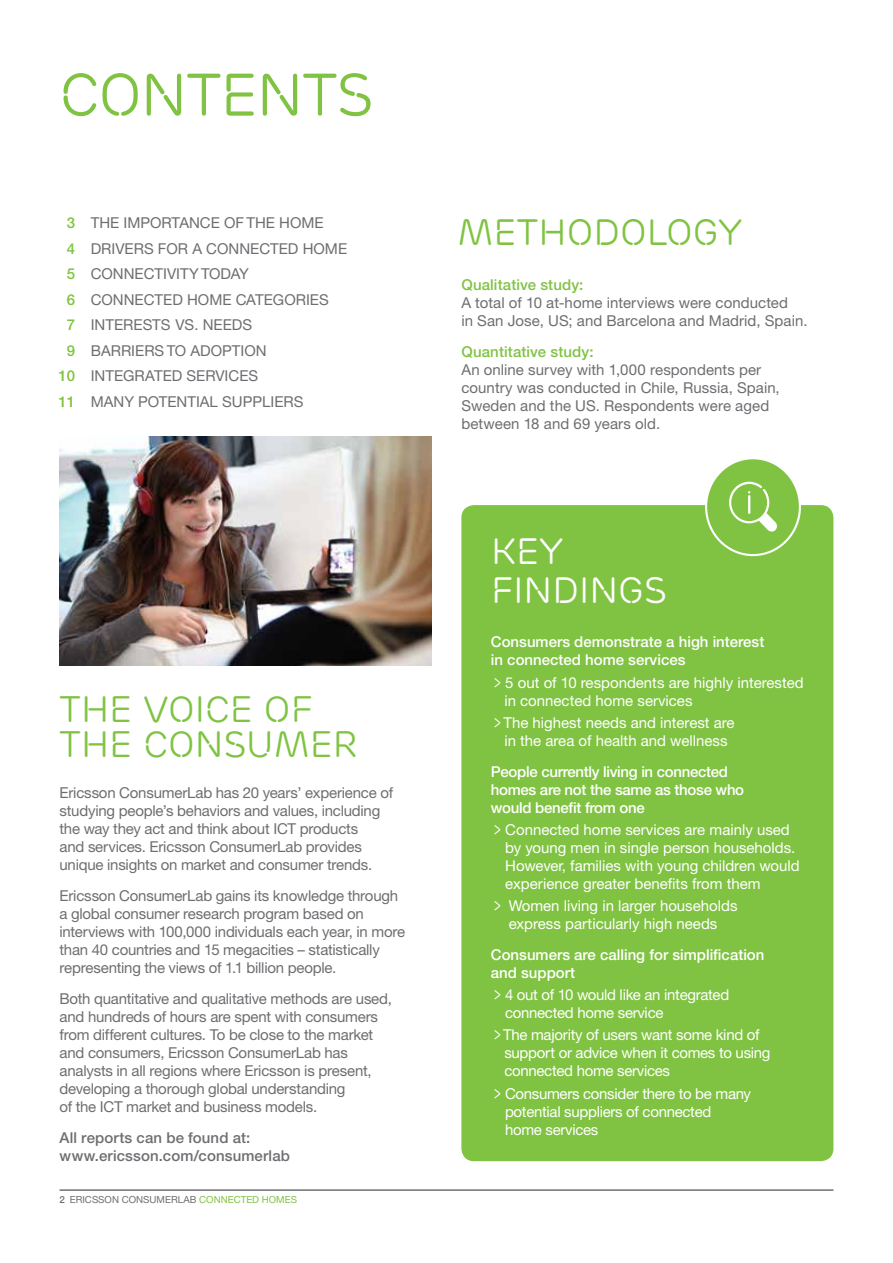
<style>
.page{position:relative;width:893px;height:1263px;background:#fff}
.page>*{position:absolute;margin:0;border:0;box-sizing:border-box;transform-origin:0 0}
.t1{font:60px "Ericsson Capital TT";letter-spacing:-.025em;color:#80c342}
.t2{font:36.75px/34.5px "Ericsson Capital TT";color:#80c342}
.t3{font:36.75px/39px "Ericsson Capital";color:#fff}
.t4{font:36.75px "Ericsson Capital";color:#80c342}
.t5{font:15px/18px "Ericsson Sans";letter-spacing:-.01em;color:#6d6e71}
.t6{font:15px/18px "Ericsson Sans";color:#fff}
.t7{font:15px/18px "Ericsson Sans";letter-spacing:-.02em;color:#fff}
.t8{font:500 15px/18px "Ericsson Sans";color:#fff}
.t9{font:500 15px/18px "Ericsson Sans";letter-spacing:-.02em;color:#fff}
.t10{font:500 15px/18px "Ericsson Sans";letter-spacing:.01em;color:#6d6e71}
.t11{font:500 15px/25.5px "Ericsson Sans";letter-spacing:.005em;color:#80c342;text-align:center}
.t12{font:9.75px "Ericsson Sans";color:#6d6e71}
.t13{font:9.75px "Ericsson Sans";color:#80c342}
.s1{font-weight:500}
.s2{color:#80c342}
.s3{font-family:"Ericsson Capital TT"}
</style>
<div class="page">
<div style="left:461px;top:505px;width:372px;height:656px;background:#80c342;border-radius:13px"></div>
<hr style="left:60px;top:1189px;width:773px;height:2px;background:#6d6e71">
<div style="left:706px;top:458px;width:94px;height:97px;background:#80c342;border-radius:50%"></div>
<div style="left:705px;top:457px;width:96px;height:99px;border:2px solid #fff;border-radius:50%"></div>
<svg style="left:729px;top:482px;width:48px;height:50px"></svg>
<img style="left:60px;top:436px;width:372px;height:230px">
<h1 class="t1" style="left:59px;top:60px;width:316px">CONTENTS</h1>
<p class="t11" style="left:58px;top:210px;width:18px">3<br>4<br>5<br>6<br>7<br>9<br>10<br>11</p>
<p class="t5" style="left:91px;top:210px;width:234px;line-height:25.5px">TH E IMPORTANCE OF TH E HOME<br>DRIVERS for</p>
<p class="t5" style="left:192px;top:240px;width:26px">a connec</p>
<p class="t5" style="left:270px;top:240px;width:56px">ted home</p>
<p class="t5" style="left:91px;top:261px;width:240px;line-height:25.5px">CONNECTIVITY TODAY<br>CONNECTED HOME CATEGORIES<br>INTERESTS VS. NEEDS<br>BARRIERS TO ADOPTION<br>INTEGRATED SERVICES<br>Many</p>
<p class="t5" style="left:138px;top:392px;width:66px">potential</p>
<p class="t5" style="left:222px;top:392px;width:10px">suppliers</p>
<h2 class="t2" style="left:59px;top:692px;width:301px">THE VOICE OF<br>THE CONSUMER</h2>
<p class="t5" style="left:60px;top:784px;width:335px">Ericsson ConsumerLab has 20 years’ experience of studying people’s behaviors and values, including the way they act and think about ICT products<br>and services. Ericsson ConsumerLab provides unique insights on market and consumer trends.</p>
<p class="t5" style="left:60px;top:887px;width:347px">Ericsson ConsumerLab gains its knowledge through a global consumer research program based on interviews with 100,000 individuals each year, in more than 40 countries and 15 megacities – statistically representing the views of 1.1 billion people.</p>
<p class="t5" style="left:60px;top:989px;width:334px">Both quantitative and qualitative methods are used, and hundreds of hours are spent with consumers from different cultures. To be close to the market and consumers, Ericsson ConsumerLab has analysts in all regions where Ericsson is present, developing a thorough global understanding<br>of the ICT market and business models.</p>
<p class="t10" style="left:60px;top:1128px;width:232px">All reports can be found at: www.ericsson.com/consumerlab</p>
<p class="t12" style="left:60px;top:1194px;width:148px"><span class="s1">2</span> ERICSSON CONSUMERLAB <span class="s2">connec</span></p>
<p class="t13" style="left:241px;top:1194px;width:37px">ted homes</p>
<h2 class="t4" style="left:457px;top:211px;width:286px">METHODOLOGY</h2>
<p class="t11" style="left:461px;top:272px;width:124px">Qualitative study:</p>
<p class="t5" style="left:461px;top:294px;width:348px">A total of 10 at-home interviews were conducted<br>in San Jose, US; and Barcelona and Madrid, Spain.</p>
<p class="t11" style="left:461px;top:339px;width:134px">Quantitative study:</p>
<p class="t5" style="left:461px;top:361px;width:320px">An online survey with 1,000 respondents per country was conducted in Chile, Russia, Spain, Sweden and the US. Respondents were aged between 18 and 69 years old.</p>
<h2 class="t3" style="left:491px;top:532px;width:177px">KEY<br>FINDINGS</h2>
<p class="t8" style="left:491px;top:633px;width:275px">Consumers demonstrate a high interest in connected home services</p>
<p class="t6" style="left:504px;top:673px;width:301px;text-indent:-11px"><span class="s3">&gt;</span> 5 out of 10 respondents are highly interested in connected home services</p>
<p class="t6" style="left:494px;top:714px;width:242px;text-align:center"><span class="s3">&gt;</span> The highest needs and interest are in the area of health and wellness</p>
<p class="t9" style="left:491px;top:762px;width:255px">People currently living in connected homes are not the same as those who would benefit from one</p>
<p class="t6" style="left:505px;top:821px;width:296px;text-indent:-11px"><span class="s3">&gt;</span> Connected home services are mainly used by young men in single person households.<br>However, families with young children would experience greater benefits from them</p>
<p class="t6" style="left:494px;top:897px;width:245px;text-align:center"><span class="s3">&gt;</span> Women living in larger households express particularly high needs</p>
<p class="t8" style="left:491px;top:945px;width:275px">Consumers are calling for simplification and support</p>
<p class="t7" style="left:505px;top:986px;width:226px;text-indent:-11px"><span class="s3">&gt;</span> 4 out of 10 would like an integrated connected home service</p>
<p class="t7" style="left:504px;top:1026px;width:268px;text-indent:-10px"><span class="s3">&gt;</span> The majority of users want some kind of support or advice when it comes to using connected home services</p>
<p class="t7" style="left:505px;top:1084px;width:248px;text-indent:-11px"><span class="s3">&gt;</span> Consumers consider there to be many potential suppliers of connected home services</p>
</div>
